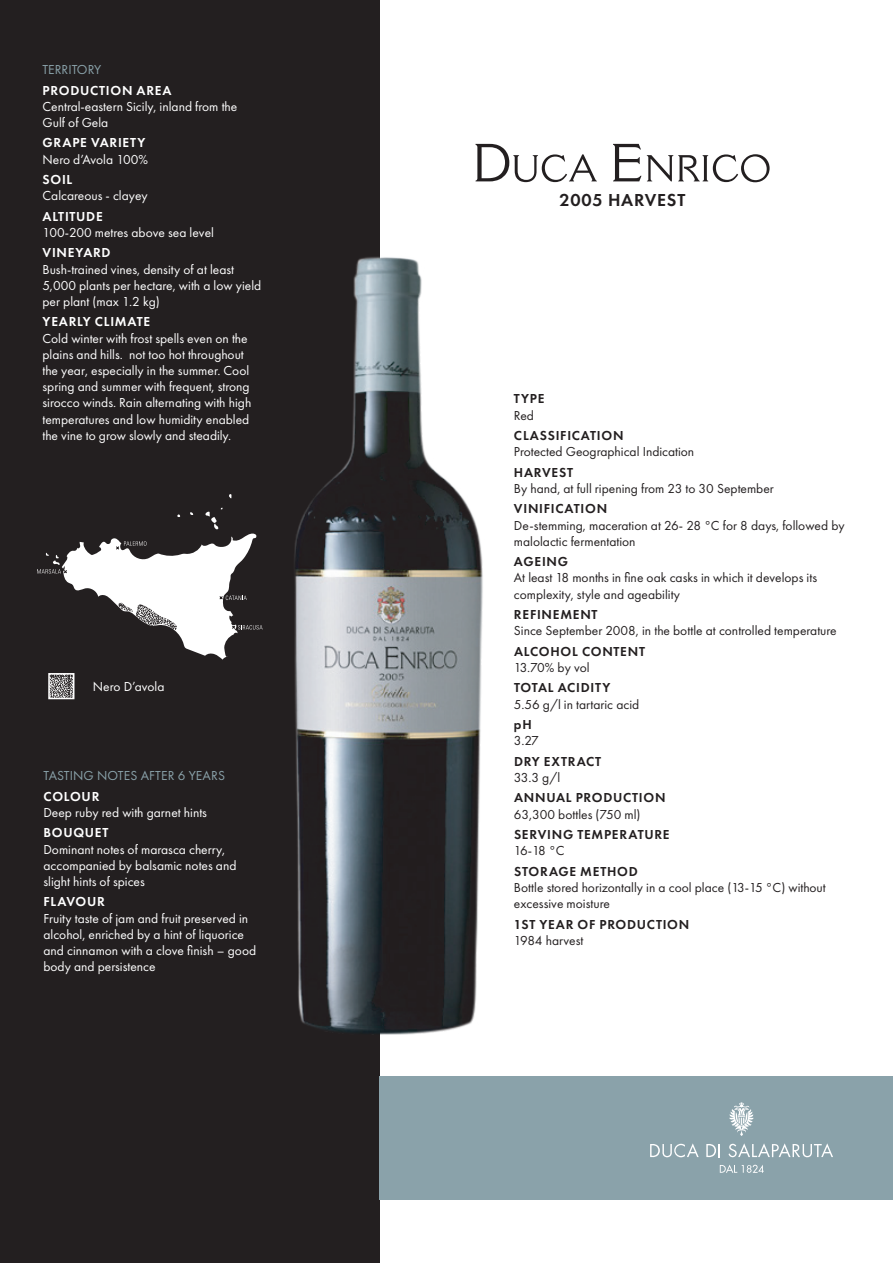
<style>
.page{position:relative;width:893px;height:1263px;background:#fff}
.page>*{position:absolute;margin:0;border:0;box-sizing:border-box;transform-origin:0 0}
.t1{font:600 18px "Futura PT";letter-spacing:.045em;color:#231f20}
.t2{font:13.5px/16.2px "Futura PT";color:#fff}
.t3{font:13.5px/16.2px "Futura PT";color:#231f20}
.t4{font:600 13.5px "Futura PT";letter-spacing:.055em;color:#231f20}
.t5{font:600 13.5px "Futura PT";letter-spacing:.055em;color:#fff}
.t6{font:13.5px "Futura PT";letter-spacing:.01em;color:#8aa2aa}
</style>
<div class="page">
<div style="left:0;top:0;width:379px;height:1263px;background:#231f20"></div>
<div style="left:379px;top:1076px;width:514px;height:123px;background:#8aa2aa"></div>
<svg style="left:650px;top:1143px;width:49px;height:14px"></svg>
<svg style="left:706px;top:1144px;width:14px;height:13px"></svg>
<svg style="left:728px;top:1143px;width:105px;height:15px"></svg>
<svg style="left:729px;top:1102px;width:25px;height:34px"></svg>
<svg style="left:720px;top:1164px;width:44px;height:9px"></svg>
<svg style="left:51px;top:676px;width:20px;height:20px"></svg>
<div style="left:48px;top:673px;width:26px;height:26px;border:2px solid #fff"></div>
<svg style="left:37px;top:507px;width:226px;height:153px"></svg>
<svg style="left:475px;top:144px;width:122px;height:38px"></svg>
<svg style="left:613px;top:144px;width:28px;height:37px"></svg>
<svg style="left:647px;top:154px;width:123px;height:28px"></svg>
<img style="left:294px;top:244px;width:189px;height:832px">
<p class="t6" style="left:43px;top:62px;width:60px">TERRITORY</p>
<p class="t5" style="left:43px;top:82px;width:130px">PRODUCTION AREA</p>
<p class="t2" style="left:43px;top:98px;width:196px">Central-eastern Sicily, inland from the<br>Gulf of Gela</p>
<p class="t5" style="left:43px;top:134px;width:104px">GRAPE VARIETY</p>
<p class="t2" style="left:43px;top:151px;width:107px">Nero d’Avola 100%</p>
<p class="t5" style="left:43px;top:171px;width:31px">SOIL</p>
<p class="t2" style="left:43px;top:188px;width:107px">Calcareous - clayey</p>
<p class="t5" style="left:43px;top:208px;width:62px">ALTITUDE</p>
<p class="t2" style="left:43px;top:224px;width:173px">100-200 metres above sea level</p>
<p class="t5" style="left:43px;top:244px;width:70px">VINEYARD</p>
<p class="t2" style="left:43px;top:261px;width:220px">Bush-trained vines, density of at least<br>5,000 plants per hectare, with a low yield per plant (max 1.2 kg)</p>
<p class="t5" style="left:43px;top:313px;width:109px">YEARLY CLIMATE</p>
<p class="t2" style="left:43px;top:330px;width:210px">Cold winter with frost spells even on the plains and hills. not too hot throughout the year, especially in the summer. Cool spring and summer with frequent, strong sirocco winds. Rain alternating with high temperatures and low humidity enabled the vine to grow slowly and steadily.</p>
<p class="t2" style="left:93px;top:679px;width:73px">Nero D’avola</p>
<p class="t6" style="left:44px;top:768px;width:183px">TASTING NOTES AFTER 6 YEARS</p>
<p class="t5" style="left:44px;top:788px;width:57px">COLOUR</p>
<p class="t2" style="left:43px;top:804px;width:165px">Deep ruby red with garnet hints</p>
<p class="t5" style="left:44px;top:824px;width:66px">BOUQUET</p>
<p class="t2" style="left:43px;top:841px;width:195px">Dominant notes of marasca cherry, accompanied by balsamic notes and slight hints of spices</p>
<p class="t5" style="left:44px;top:893px;width:63px">FLAVOUR</p>
<p class="t2" style="left:43px;top:910px;width:214px">Fruity taste of jam and fruit preserved in alcohol, enriched by a hint of liquorice and cinnamon with a clove finish – good body and persistence</p>
<h1 class="t1" style="left:559px;top:189px;width:127px">2005 HARVEST</h1>
<p class="t4" style="left:514px;top:390px;width:32px">TYPE</p>
<p class="t3" style="left:514px;top:407px;width:22px">Red</p>
<p class="t4" style="left:514px;top:427px;width:111px">CLASSIFICATION</p>
<p class="t3" style="left:514px;top:443px;width:182px">Protected Geographical Indication</p>
<p class="t4" style="left:514px;top:464px;width:61px">HARVEST</p>
<p class="t3" style="left:514px;top:480px;width:261px">By hand, at full ripening from 23 to 30 September</p>
<p class="t4" style="left:514px;top:500px;width:95px">VINIFICATION</p>
<p class="t3" style="left:514px;top:517px;width:332px">De-stemming, maceration at 26- 28 °C for 8 days, followed by malolactic fermentation</p>
<p class="t4" style="left:514px;top:553px;width:56px">AGEING</p>
<p class="t3" style="left:514px;top:570px;width:305px">At least 18 months in fine oak casks in which it develops its complexity, style and ageability</p>
<p class="t4" style="left:514px;top:606px;width:85px">REFINEMENT</p>
<p class="t3" style="left:514px;top:623px;width:324px">Since September 2008, in the bottle at controlled temperature</p>
<p class="t4" style="left:514px;top:643px;width:133px">ALCOHOL CONTENT</p>
<p class="t3" style="left:514px;top:659px;width:77px">13.70% by vol</p>
<p class="t4" style="left:514px;top:679px;width:98px">TOTAL ACIDITY</p>
<p class="t3" style="left:514px;top:696px;width:127px">5.56 g/l in tartaric acid</p>
<p class="t4" style="left:514px;top:716px;width:19px">pH</p>
<p class="t3" style="left:514px;top:732px;width:26px">3.27</p>
<p class="t4" style="left:514px;top:753px;width:89px">DRY EXTRACT</p>
<p class="t3" style="left:514px;top:769px;width:48px">33.3 g/l</p>
<p class="t4" style="left:514px;top:789px;width:153px">ANNUAL PRODUCTION</p>
<p class="t3" style="left:514px;top:806px;width:128px">63,300 bottles (750 ml)</p>
<p class="t4" style="left:514px;top:826px;width:157px">SERVING TEMPERATURE</p>
<p class="t3" style="left:514px;top:842px;width:52px">16-18 °C</p>
<p class="t4" style="left:514px;top:863px;width:125px">STORAGE METHOD</p>
<p class="t3" style="left:514px;top:879px;width:313px">Bottle stored horizontally in a cool place (13-15 °C) without excessive moisture</p>
<p class="t4" style="left:514px;top:915px;width:177px">1ST YEAR OF PRODUCTION</p>
<p class="t3" style="left:514px;top:932px;width:71px">1984 harvest</p>
</div>
